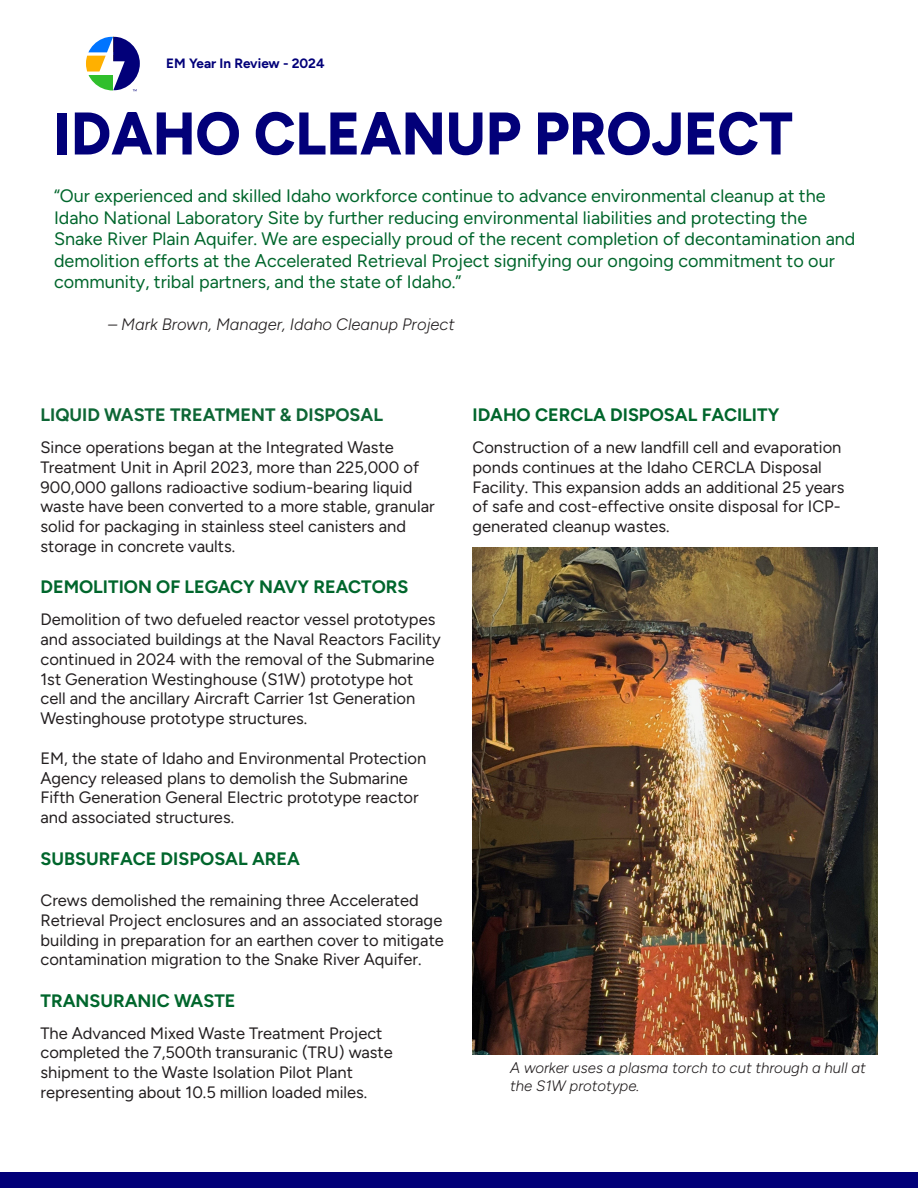
<style>
.page{position:relative;width:918px;height:1188px;background:#fff}
.page>*{position:absolute;margin:0;border:0;box-sizing:border-box;transform-origin:0 0}
.t1{font:800 60px "Figtree";color:#020079;scale:.95 1}
.t2{font:18px/21.6px "Figtree";color:#00662c}
.t3{font:700 18px "Figtree";color:#00662c}
.t4{font:700 18px "Figtree";color:#0d6635}
.t5{font:16.5px/19.8px "Figtree";color:#231f20}
.t6{font:italic 300 16.5px "Figtree";color:#231f20}
.t7{font:italic 300 15px/18px "Figtree";color:#231f20}
.t8{font:700 13.5px "Figtree";color:#020079}
</style>
<div class="page">
<img style="left:472px;top:548px;width:406px;height:507px">
<svg style="left:86px;top:37px;width:54px;height:54px"></svg>
<div style="left:0;top:1172px;width:918px;height:16px;background:#020079"></div>
<p class="t8" style="left:166px;top:55px;width:160px">EM Year In Review - 2024</p>
<p class="t1" style="left:54px;top:97px;width:779px">IDAHO CLEANUP PROJECT</p>
<p class="t2" style="left:54px;top:185px;width:803px">“Our experienced and skilled Idaho workforce continue to advance environmental cleanup at the Idaho National Laboratory Site by further reducing environmental liabilities and protecting the Snake River Plain Aquifer. We are especially proud of the recent completion of decontamination and demolition efforts at the Accelerated Retrieval Project signifying our ongoing commitment to our community, tribal partners, and the state of Idaho.”</p>
<p class="t6" style="left:108px;top:315px;width:348px">– Mark Brown, Manager, Idaho Cleanup Project</p>
<p class="t4" style="left:40px;top:404px;width:344px">LIQUID WASTE TREATMENT &amp; DISPOSAL</p>
<p class="t5" style="left:40px;top:437px;width:355px">Since operations began at the Integrated Waste</p>
<p class="t5" style="left:40px;top:457px;width:396px">Treatment Unit in April 2023, more than 225,000 of 900,000 gallons radioactive sodium-bearing liquid waste have been converted to a more stable, granular solid for packaging in stainless steel canisters and storage in concrete vaults.</p>
<p class="t3" style="left:40px;top:576px;width:369px">DEMOLITION OF LEGACY NAVY REACTORS</p>
<p class="t5" style="left:40px;top:610px;width:402px">Demolition of two defueled reactor vessel prototypes and associated buildings at the Naval Reactors Facility continued in 2024 with the removal of the Submarine 1st Generation Westinghouse (S1W) prototype hot cell and the ancillary Aircraft Carrier 1st Generation Westinghouse prototype structures.</p>
<p class="t5" style="left:40px;top:748px;width:387px">EM, the state of Idaho and Environmental Protection Agency released plans to demolish the Submarine Fifth Generation General Electric prototype reactor and associated structures.</p>
<p class="t3" style="left:40px;top:848px;width:261px">SUBSURFACE DISPOSAL AREA</p>
<p class="t5" style="left:40px;top:890px;width:405px">Crews demolished the remaining three Accelerated Retrieval Project enclosures and an associated storage building in preparation for an earthen cover to mitigate contamination migration to the Snake River Aquifer.</p>
<p class="t3" style="left:40px;top:990px;width:197px">TRANSURANIC WASTE</p>
<p class="t5" style="left:40px;top:1023px;width:354px">The Advanced Mixed Waste Treatment Project completed the 7,500th transuranic (TRU) waste shipment to the Waste Isolation Pilot Plant representing about 10.5 million loaded miles.</p>
<p class="t3" style="left:472px;top:404px;width:308px">IDAHO CERCLA DISPOSAL FACILITY</p>
<p class="t5" style="left:472px;top:437px;width:374px">Construction of a new landfill cell and evaporation ponds continues at the Idaho CERCLA Disposal Facility. This expansion adds an additional 25 years of safe and cost-effective onsite disposal for ICP&shy;generated cleanup wastes.</p>
<p class="t7" style="left:510px;top:1059px;width:357px">A worker uses a plasma torch to cut through a hull at the S1W prototype.</p>
</div>
